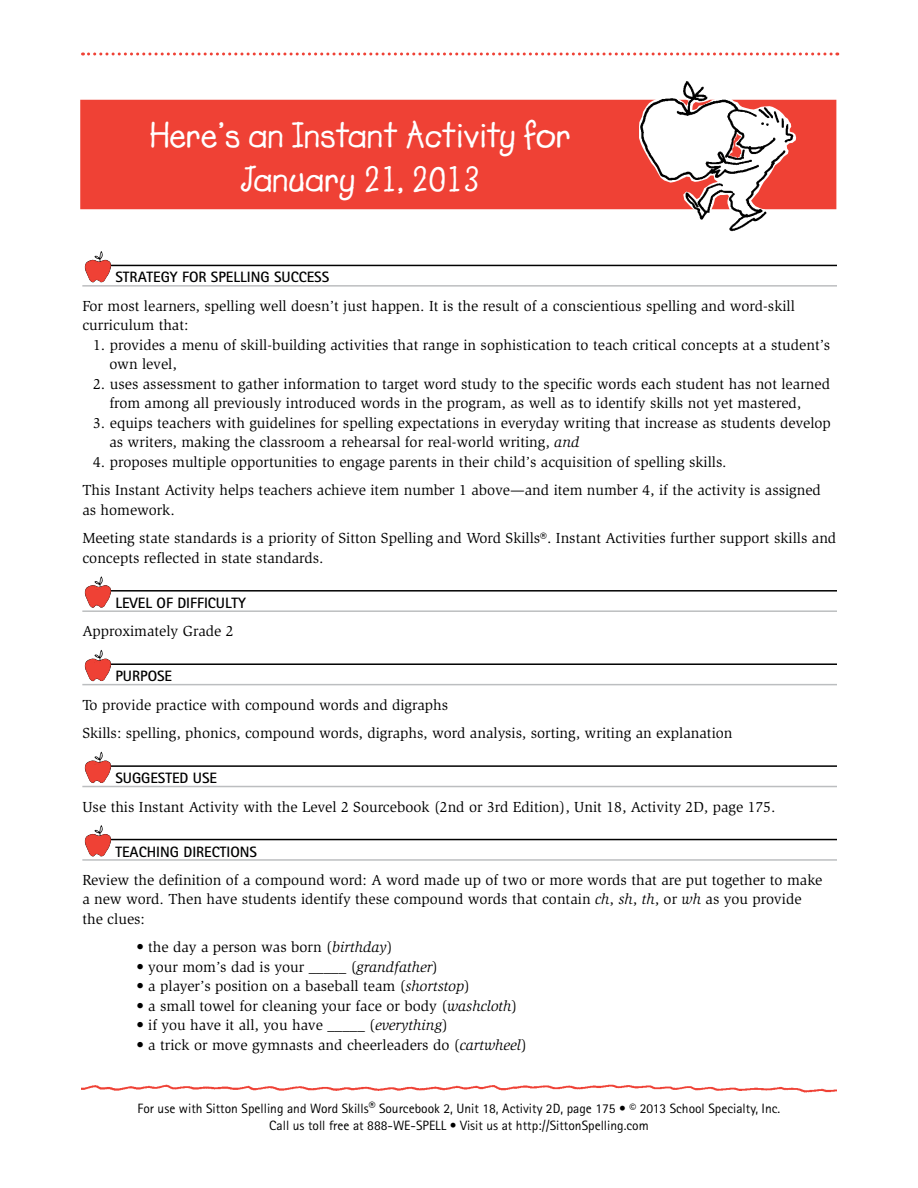
<style>
.page{position:relative;width:918px;height:1188px;background:#fff}
.page>*{position:absolute;margin:0;border:0;box-sizing:border-box;transform-origin:0 0}
.t1{font:700 36px/43.2px "Lemonade ICG";color:#fff;text-align:center}
.t2{font:15px/19.5px "Slimbach";color:#000}
.t3{font:700 15px "Rotis Sans Serif";color:#000}
.t4{font:13.5px/18px "Rotis Sans Serif";color:#000;text-align:center}
.s1{font-style:italic}
.s2{font-family:"Rotis Sans Serif";font-size:13.5px}
</style>
<div class="page">
<div style="left:81px;top:100px;width:755px;height:108px;background:#ef4135"></div>
<div style="left:80px;top:100px;width:756px;height:109px;border:2px solid #ef4135"></div>
<svg style="left:639px;top:81px;width:157px;height:151px"></svg>
<img style="left:81px;top:1084px;width:756px;height:9px">
<svg style="left:82px;top:52px;width:756px;height:4px"></svg>
<hr style="left:82px;top:265px;width:755px;height:1px;background:#000">
<hr style="left:82px;top:285px;width:755px;height:2px;background:#bcbec0">
<hr style="left:82px;top:590px;width:755px;height:2px;background:#000">
<hr style="left:82px;top:610px;width:755px;height:2px;background:#bcbec0">
<hr style="left:82px;top:663px;width:755px;height:2px;background:#000">
<hr style="left:82px;top:684px;width:755px;height:1px;background:#bcbec0">
<hr style="left:82px;top:765px;width:755px;height:2px;background:#000">
<hr style="left:82px;top:786px;width:755px;height:1px;background:#bcbec0">
<hr style="left:82px;top:839px;width:755px;height:1px;background:#000">
<hr style="left:82px;top:859px;width:755px;height:2px;background:#bcbec0">
<div style="left:82px;top:251px;width:29px;height:31px;background:#fff"></div>
<svg style="left:85px;top:251px;width:26px;height:31px"></svg>
<div style="left:82px;top:576px;width:29px;height:32px;background:#fff"></div>
<svg style="left:85px;top:576px;width:26px;height:32px"></svg>
<div style="left:82px;top:650px;width:29px;height:31px;background:#fff"></div>
<svg style="left:85px;top:650px;width:26px;height:31px"></svg>
<div style="left:82px;top:752px;width:29px;height:31px;background:#fff"></div>
<svg style="left:85px;top:752px;width:26px;height:31px"></svg>
<div style="left:82px;top:825px;width:29px;height:32px;background:#fff"></div>
<svg style="left:85px;top:825px;width:26px;height:32px"></svg>
<h1 class="t1" style="left:150px;top:115px;width:422px">Here’s an Instant Activity for<br>January 21, 2013</h1>
<p class="t3" style="left:115px;top:268px;width:215px">STRATEGY FOR SPELLING SUCCESS</p>
<p class="t2" style="left:82px;top:296px;width:714px">For most learners, spelling well doesn’t just happen. It is the result of a conscientious spelling and word-skill curriculum that:</p>
<p class="t2" style="left:109px;top:335px;width:722px;text-indent:-16px">1. provides a menu of skill-building activities that range in sophistication to teach critical concepts at a student’s own level,</p>
<p class="t2" style="left:109px;top:374px;width:722px;text-indent:-16px">2. uses assessment to gather information to target word study to the specific words each student has not learned from among all previously introduced words in the program, as well as to identify skills not yet mastered,</p>
<p class="t2" style="left:109px;top:413px;width:723px;text-indent:-16px">3. equips teachers with guidelines for spelling expectations in everyday writing that increase as students develop as writers, making the classroom a rehearsal for real-world writing, <span class="s1">and</span></p>
<p class="t2" style="left:82px;top:448px;width:740px;line-height:28.5px;text-indent:11px">4. proposes multiple opportunities to engage parents in their child’s acquisition of spelling skills.<br>This Instant Activity helps teachers achieve item number 1 above—and item number 4, if the activity is assigned</p>
<p class="t2" style="left:82px;top:496px;width:755px;line-height:28.5px">as homework.<br>Meeting state standards is a priority of Sitton Spelling and Word Skills<span class="s2">®</span>. Instant Activities further support skills and</p>
<p class="t2" style="left:82px;top:548px;width:243px">concepts reflected in state standards.</p>
<p class="t3" style="left:115px;top:593px;width:132px">LEVEL OF DIFFICULTY</p>
<p class="t2" style="left:82px;top:622px;width:153px">Approximately Grade 2</p>
<p class="t3" style="left:115px;top:667px;width:58px">PURPOSE</p>
<p class="t2" style="left:82px;top:690px;width:652px;line-height:28.5px">To provide practice with compound words and digraphs<br>Skills: spelling, phonics, compound words, digraphs, word analysis, sorting, writing an explanation</p>
<p class="t3" style="left:115px;top:769px;width:103px">SUGGESTED USE</p>
<p class="t2" style="left:82px;top:797px;width:695px">Use this Instant Activity with the Level 2 Sourcebook (2nd or 3rd Edition), Unit 18, Activity 2D, page 175.</p>
<p class="t3" style="left:115px;top:842px;width:143px">TEACHING DIRECTIONS</p>
<p class="t2" style="left:82px;top:870px;width:742px">Review the definition of a compound word: A word made up of two or more words that are put together to make a new word. Then have students identify these compound words that contain <span class="s1">ch</span>, <span class="s1">sh</span>, <span class="s1">th</span>, or <span class="s1">wh</span> as you provide the clues:</p>
<p class="t2" style="left:136px;top:938px;width:258px">• the day a person was born (<span class="s1">birthday</span>)</p>
<p class="t2" style="left:136px;top:957px;width:303px">• your mom’s dad is your _____ (<span class="s1">grandfather</span>)</p>
<p class="t2" style="left:136px;top:977px;width:335px">• a player’s position on a baseball team (<span class="s1">shortstop</span>)</p>
<p class="t2" style="left:136px;top:996px;width:383px">• a small towel for cleaning your face or body (<span class="s1">washcloth</span>)</p>
<p class="t2" style="left:136px;top:1016px;width:313px">• if you have it all, you have _____ (<span class="s1">everything</span>)</p>
<p class="t2" style="left:136px;top:1035px;width:392px">• a trick or move gymnasts and cheerleaders do (<span class="s1">cartwheel</span>)</p>
<p class="t4" style="left:138px;top:1099px;width:644px">For use with Sitton Spelling and Word Skills® Sourcebook 2, Unit 18, Activity 2D, page 175 • © 2013 School Specialty, Inc.<br>Call us toll free at 888-WE-SPELL • Visit us at http://SittonSpelling.com</p>
</div>
